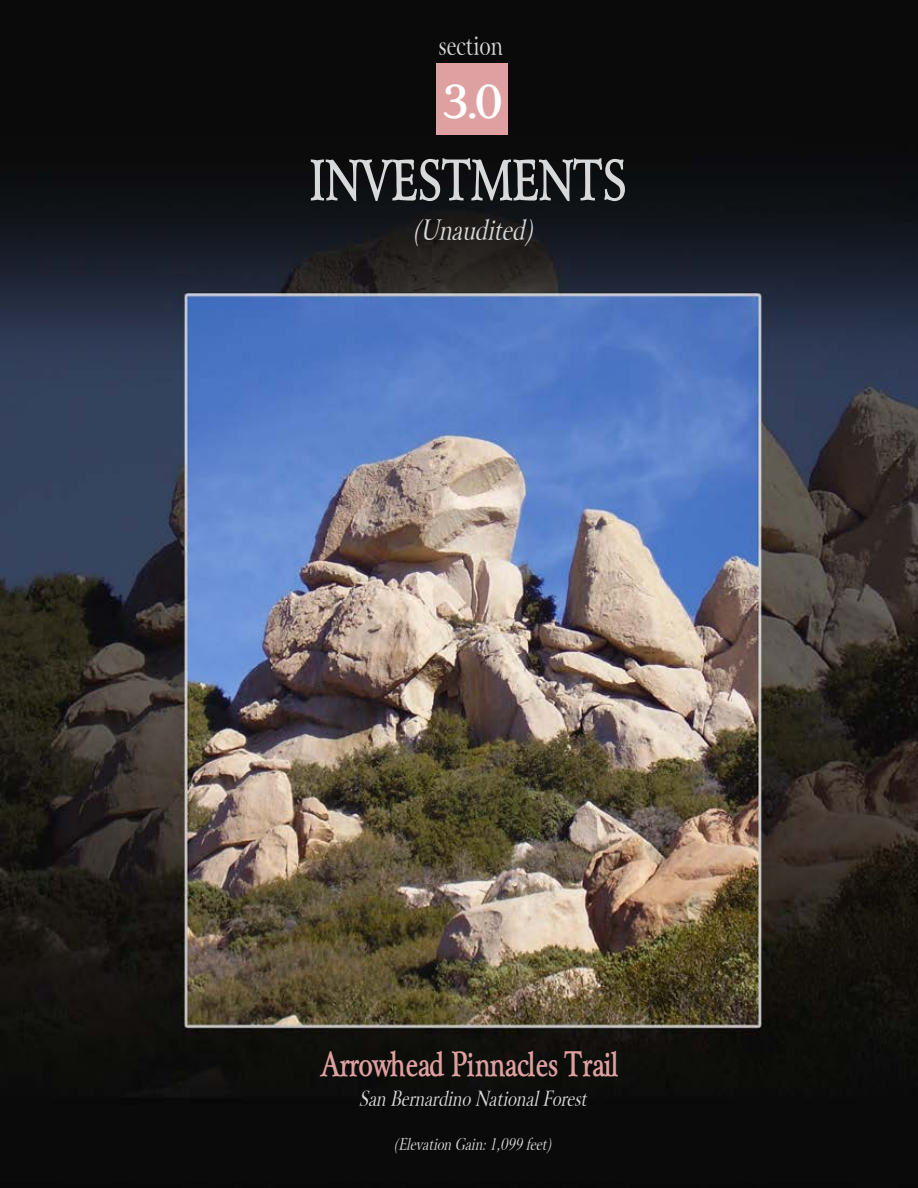
<style>
.page{position:relative;width:918px;height:1188px;background:#fff}
.page>*{position:absolute;margin:0;border:0;box-sizing:border-box;transform-origin:0 0}
.Divider_Front-Sectio{font:700 condensed 54px "Array";color:#d8d9da}
.Divider-Writeup_Titl{font:700 45px "Array";color:#fff}
.t1{font:700 condensed 33px "Array";color:#dea0a1}
.Divider_Front-unaudi{font:italic condensed 28.5px "Array";color:#d8d9da}
.t2{font:27px "Array Condensed Normal";color:#d8d9da}
.t3{font:italic condensed 21px "Array";color:#d8d9da}
.t4{font:italic condensed 16.5px "Array";color:#d8d9da}
</style>
<div class="page">
<img style="left:0;top:0;width:918px;height:1188px">
<div style="left:437px;top:64px;width:71px;height:71px;background:#dea0a1"></div>
<p class="t2" style="left:439px;top:30px;width:66px">section</p>
<p class="Divider-Writeup_Titl" style="left:443px;top:67px;width:61px">3.0</p>
<p class="Divider_Front-Sectio" style="left:314px;top:140px;width:319px">INVESTMENTS</p>
<p class="Divider_Front-unaudi" style="left:412px;top:211px;width:122px">(Unaudited)</p>
<p class="t1" style="left:324px;top:1040px;width:298px">Arrowhead Pinnacles Trail</p>
<p class="t3" style="left:358px;top:1084px;width:230px">San Bernardino National Forest</p>
<p class="t4" style="left:394px;top:1133px;width:159px">(Elevation Gain: 1,099 feet)</p>
</div>
